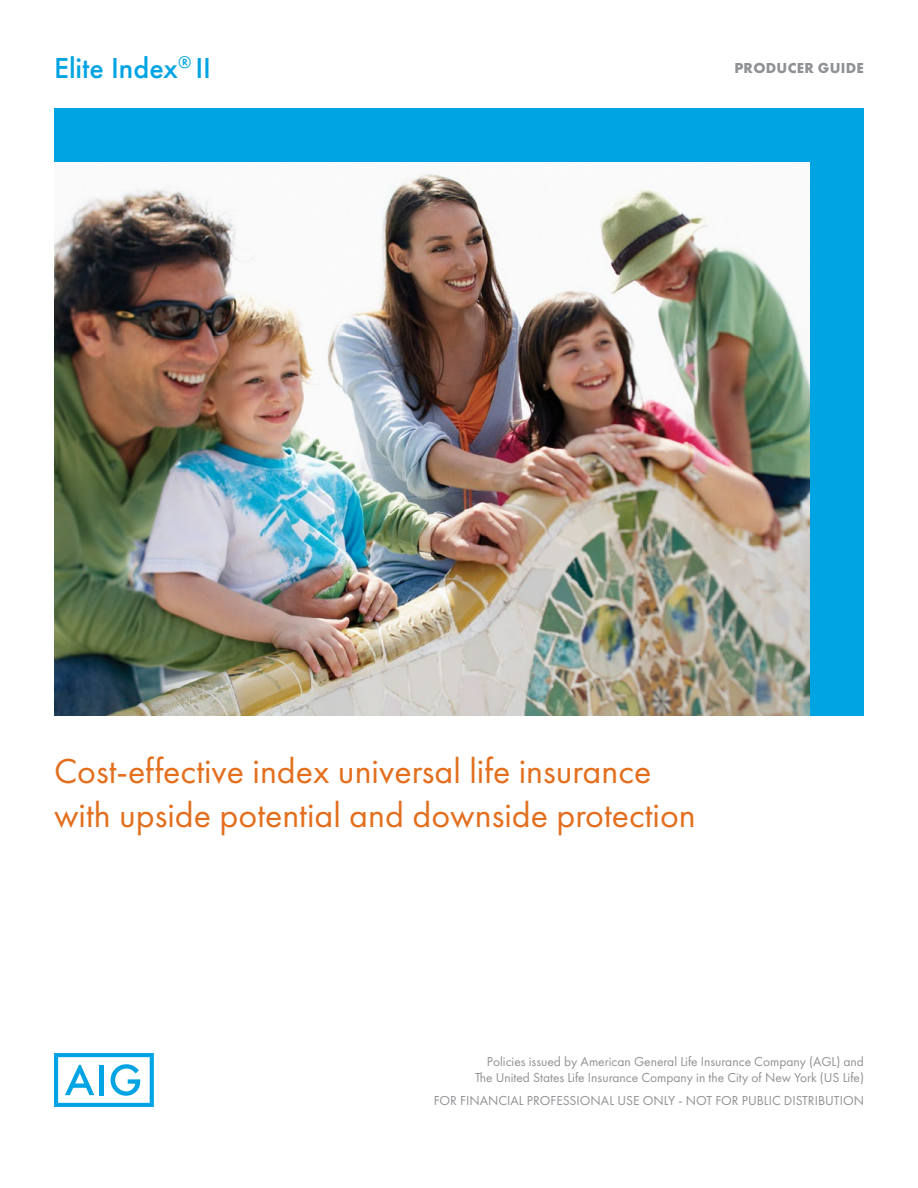
<style>
.page{position:relative;width:918px;height:1188px;background:#fff}
.page>*{position:absolute;margin:0;border:0;box-sizing:border-box;transform-origin:0 0}
.t1{font:36px/43.2px "Futura PT";color:#e36f1e}
.t2{font:500 30px "Futura PT";color:#00a4e3}
.t3{font:700 15px "Futura PT";letter-spacing:.02em;color:#8f9194}
.t4{font:13.5px/16.2px "Futura PT";color:#8f9194;text-align:right}
</style>
<div class="page">
<img style="left:54px;top:172px;width:756px;height:544px">
<div style="left:54px;top:108px;width:810px;height:54px;background:#00a4e3"></div>
<div style="left:810px;top:108px;width:54px;height:608px;background:#00a4e3"></div>
<svg style="left:54px;top:1053px;width:100px;height:54px"></svg>
<div style="left:99px;top:1065px;width:5px;height:30px;background:#00a4e3"></div>
<h2 class="t2" style="left:54px;top:50px;width:159px">Elite Index<sup>®</sup> II</h2>
<p class="t3" style="left:734px;top:58px;width:131px">PRODUCER GUIDE</p>
<h1 class="t1" style="left:54px;top:750px;width:643px">Cost-effective index universal life insurance with upside potential and downside protection</h1>
<p class="t4" style="left:475px;top:1053px;width:391px">Policies issued by American General Life Insurance Company (AGL) and<br>The United States Life Insurance Company in the City of New York (US Life)</p>
<p class="t4" style="left:434px;top:1092px;width:432px">FOR FINANCIAL PROFESSIONAL USE ONLY - NOT FOR PUBLIC DISTRIBUTION</p>
</div>
